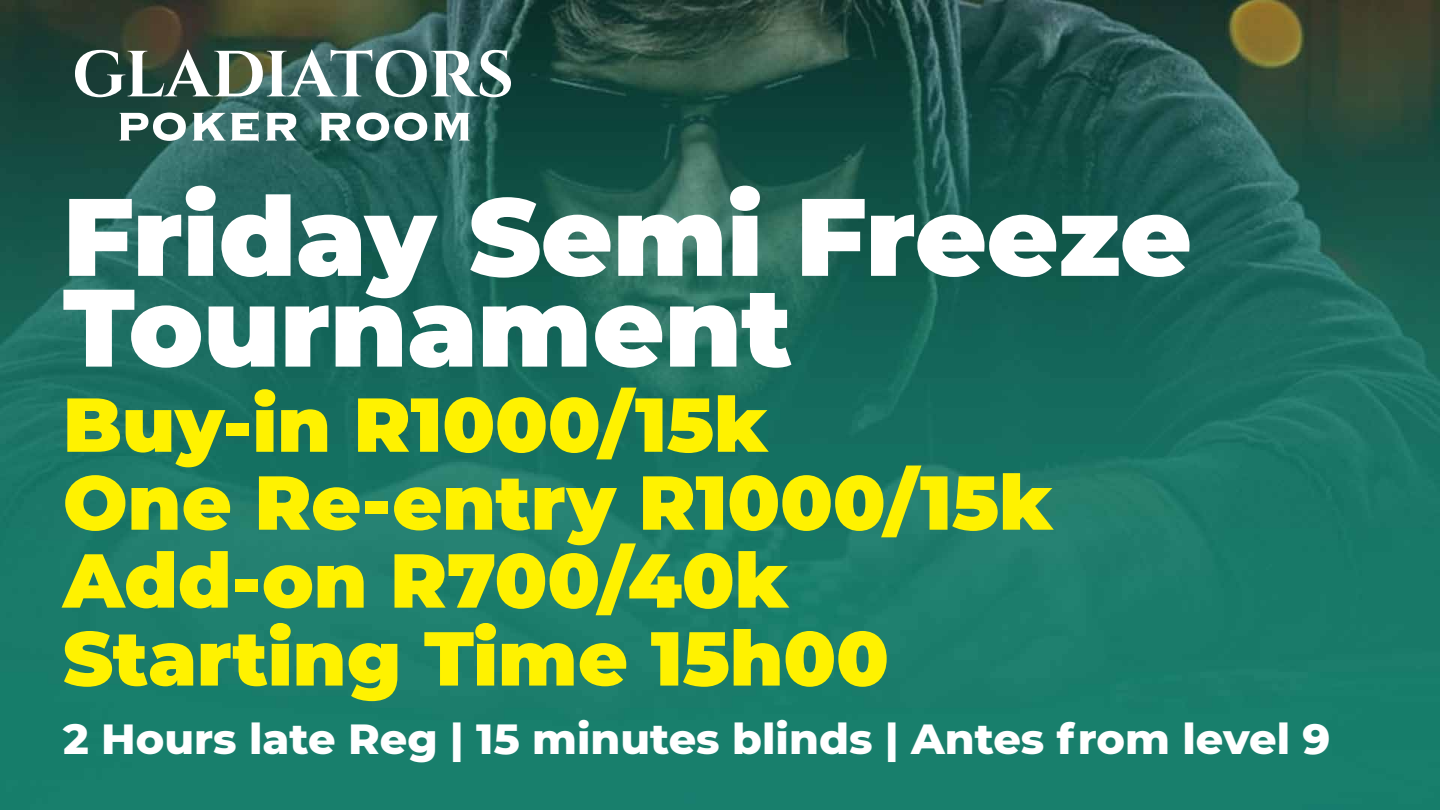
<style>
.page{position:relative;width:1440px;height:810px;background:#fff}
.page>*{position:absolute;margin:0;border:0;box-sizing:border-box;transform-origin:0 0}
.t1{font:900 109.88px/90.8px "Montserrat";color:#fff}
.t2{font:900 76.28px/77.9px "Montserrat";color:#fff200}
.t3{font:800 42.97px "Montserrat";color:#fff}
</style>
<div class="page">
<img style="left:0;top:0;width:1440px;height:810px">
<svg style="left:120px;top:113px;width:66px;height:28px"></svg>
<svg style="left:193px;top:111px;width:66px;height:31px"></svg>
<svg style="left:266px;top:113px;width:30px;height:28px"></svg>
<svg style="left:320px;top:113px;width:107px;height:28px"></svg>
<svg style="left:434px;top:113px;width:36px;height:28px"></svg>
<svg style="left:75px;top:49px;width:436px;height:48px"></svg>
<h1 class="t1" style="left:63px;top:185px;width:1130px">Friday Semi Freeze<br>Tournament</h1>
<p class="t2" style="left:63px;top:381px;width:992px">Buy-in R1000/15k<br>One Re-entry R1000/15k<br>Add-on R700/40k<br>Starting Time 15h00</p>
<p class="t3" style="left:63px;top:707px;width:1269px">2 Hours late Reg | 15 minutes blinds | Antes from level 9</p>
</div>
